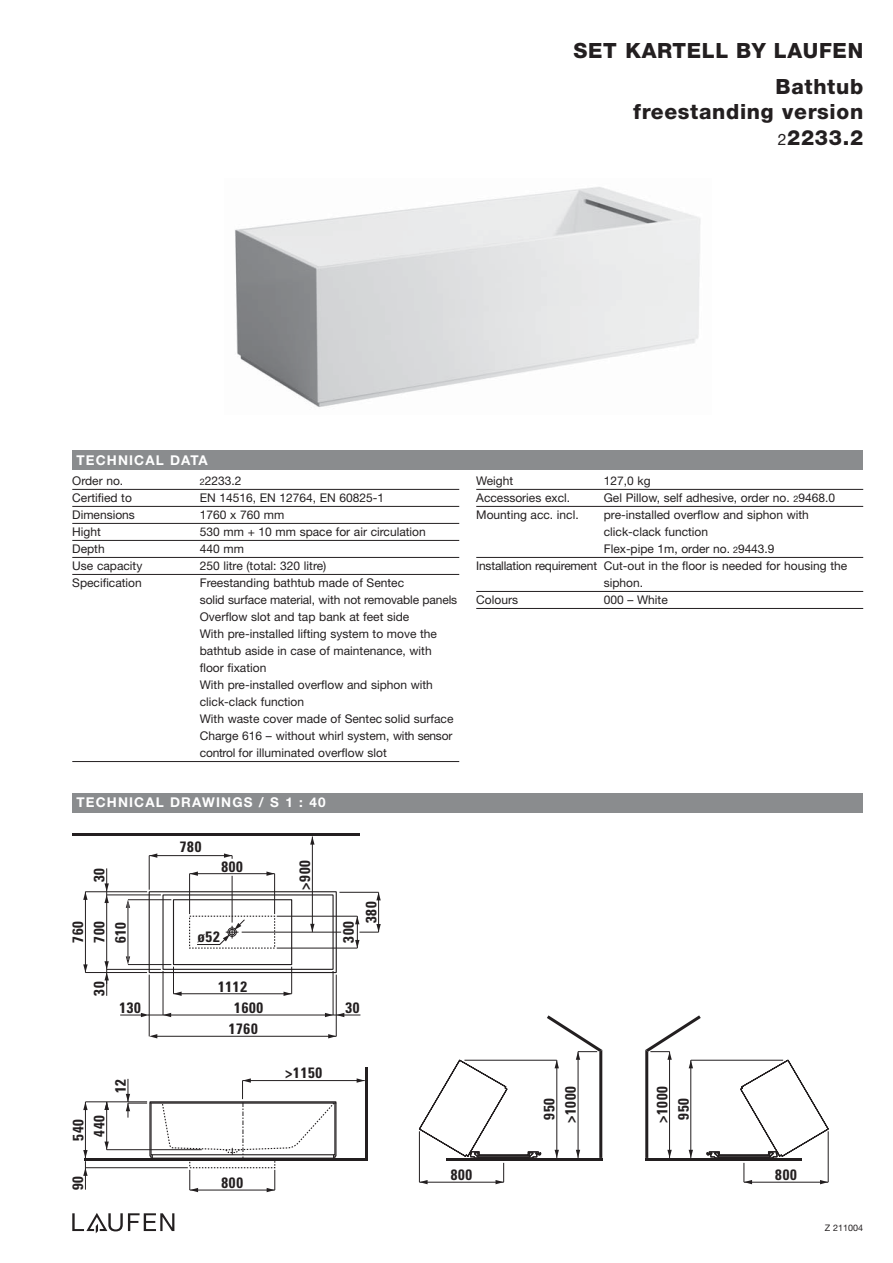
<style>
.page{position:relative;width:893px;height:1263px;background:#fff}
.page>*{position:absolute;margin:0;border:0;box-sizing:border-box;transform-origin:0 0}
.t1{font:800 21px/36.2px "Helvetica Neue";letter-spacing:.03em;color:#231f20;text-align:right}
.t2{font:700 condensed 15px/21.3px "Univers";letter-spacing:.05em;color:#231f20}
.t3{font:700 13.5px "Helvetica Neue";letter-spacing:.085em;color:#fff}
.t4{font:12px/17px "Helvetica Neue";color:#231f20}
.t5{font:9px "Helvetica Neue";color:#231f20}
.s1{font-weight:400;font-size:15.75px}
.s2{font-size:9px}
</style>
<div class="page">
<img style="left:235px;top:187px;width:466px;height:220px">
<div style="left:72px;top:793px;width:791px;height:19px;background:#8a8c8e"></div>
<div style="left:72px;top:451px;width:791px;height:19px;background:#8a8c8e"></div>
<svg style="left:72px;top:1213px;width:102px;height:20px"></svg>
<hr style="left:72px;top:489px;width:387px;height:1px;background:#231f20">
<hr style="left:72px;top:506px;width:387px;height:1px;background:#231f20">
<hr style="left:72px;top:523px;width:387px;height:1px;background:#231f20">
<hr style="left:72px;top:540px;width:387px;height:1px;background:#231f20">
<hr style="left:72px;top:557px;width:387px;height:1px;background:#231f20">
<hr style="left:72px;top:574px;width:387px;height:1px;background:#231f20">
<hr style="left:72px;top:761px;width:387px;height:1px;background:#231f20">
<hr style="left:476px;top:489px;width:387px;height:1px;background:#231f20">
<hr style="left:476px;top:506px;width:387px;height:1px;background:#231f20">
<hr style="left:476px;top:557px;width:387px;height:1px;background:#231f20">
<hr style="left:476px;top:591px;width:387px;height:1px;background:#231f20">
<hr style="left:476px;top:608px;width:387px;height:1px;background:#231f20">
<hr style="left:149px;top:855px;width:83px;height:1px;background:#231f20">
<svg style="left:149px;top:853px;width:8px;height:5px"></svg>
<hr style="left:149px;top:856px;width:1px;height:34px;background:#231f20">
<svg style="left:224px;top:853px;width:9px;height:6px"></svg>
<hr style="left:232px;top:876px;width:1px;height:46px;background:#231f20">
<hr style="left:149px;top:975px;width:1px;height:61px;background:#231f20">
<hr style="left:336px;top:975px;width:1px;height:61px;background:#231f20">
<hr style="left:153px;top:1036px;width:183px;height:1px;background:#231f20">
<svg style="left:149px;top:1034px;width:8px;height:4px"></svg>
<svg style="left:328px;top:1034px;width:8px;height:4px"></svg>
<svg style="left:126px;top:900px;width:4px;height:8px"></svg>
<svg style="left:126px;top:956px;width:4px;height:8px"></svg>
<hr style="left:128px;top:899px;width:43px;height:1px;background:#231f20">
<hr style="left:128px;top:964px;width:43px;height:1px;background:#231f20">
<hr style="left:85px;top:892px;width:1px;height:80px;background:#231f20">
<hr style="left:106px;top:898px;width:1px;height:79px;background:#231f20">
<hr style="left:85px;top:891px;width:62px;height:1px;background:#231f20">
<hr style="left:85px;top:972px;width:62px;height:1px;background:#231f20">
<hr style="left:378px;top:892px;width:1px;height:40px;background:#231f20">
<hr style="left:107px;top:895px;width:54px;height:1px;background:#231f20">
<hr style="left:107px;top:969px;width:54px;height:1px;background:#231f20">
<svg style="left:83px;top:892px;width:5px;height:8px"></svg>
<svg style="left:376px;top:892px;width:5px;height:8px"></svg>
<svg style="left:83px;top:964px;width:5px;height:8px"></svg>
<hr style="left:242px;top:932px;width:99px;height:1px;background:#231f20">
<hr style="left:339px;top:892px;width:40px;height:1px;background:#231f20">
<hr style="left:333px;top:971px;width:1px;height:44px;background:#231f20">
<svg style="left:120px;top:1013px;width:29px;height:4px"></svg>
<hr style="left:163px;top:971px;width:1px;height:44px;background:#231f20">
<svg style="left:163px;top:1013px;width:8px;height:4px"></svg>
<hr style="left:148px;top:1015px;width:188px;height:1px;background:#231f20">
<svg style="left:325px;top:1013px;width:35px;height:4px"></svg>
<svg style="left:104px;top:868px;width:5px;height:35px"></svg>
<svg style="left:104px;top:961px;width:5px;height:35px"></svg>
<hr style="left:128px;top:903px;width:1px;height:57px;background:#231f20">
<hr style="left:72px;top:833px;width:287px;height:3px;background:#231f20">
<svg style="left:148px;top:891px;width:189px;height:105px"></svg>
<hr style="left:312px;top:836px;width:1px;height:96px;background:#231f20">
<svg style="left:310px;top:836px;width:5px;height:9px"></svg>
<hr style="left:357px;top:916px;width:1px;height:32px;background:#231f20">
<svg style="left:355px;top:916px;width:26px;height:17px"></svg>
<svg style="left:355px;top:940px;width:4px;height:8px"></svg>
<hr style="left:277px;top:916px;width:80px;height:1px;background:#231f20">
<hr style="left:277px;top:948px;width:80px;height:1px;background:#231f20">
<svg style="left:190px;top:871px;width:8px;height:5px"></svg>
<hr style="left:190px;top:873px;width:85px;height:1px;background:#231f20">
<svg style="left:266px;top:871px;width:9px;height:5px"></svg>
<hr style="left:189px;top:874px;width:1px;height:40px;background:#231f20">
<hr style="left:274px;top:874px;width:1px;height:40px;background:#231f20">
<hr style="left:85px;top:1167px;width:103px;height:1px;background:#231f20">
<div style="left:189px;top:1157px;width:86px;height:11px;border:1px dashed #231f20"></div>
<hr style="left:85px;top:1101px;width:62px;height:1px;background:#231f20">
<hr style="left:85px;top:1102px;width:1px;height:56px;background:#231f20">
<svg style="left:83px;top:1102px;width:5px;height:8px"></svg>
<svg style="left:104px;top:1102px;width:5px;height:8px"></svg>
<svg style="left:83px;top:1150px;width:5px;height:40px"></svg>
<hr style="left:106px;top:1102px;width:1px;height:48px;background:#231f20">
<svg style="left:104px;top:1141px;width:5px;height:9px"></svg>
<hr style="left:107px;top:1149px;width:95px;height:1px;background:#231f20">
<hr style="left:84px;top:1158px;width:284px;height:3px;background:#231f20">
<hr style="left:365px;top:1068px;width:3px;height:93px;background:#231f20">
<hr style="left:243px;top:1080px;width:122px;height:1px;background:#231f20">
<svg style="left:357px;top:1078px;width:8px;height:5px"></svg>
<svg style="left:126px;top:1078px;width:211px;height:80px"></svg>
<hr style="left:190px;top:1190px;width:85px;height:1px;background:#231f20">
<svg style="left:189px;top:1170px;width:9px;height:22px"></svg>
<svg style="left:267px;top:1170px;width:9px;height:22px"></svg>
<svg style="left:418px;top:1015px;width:184px;height:169px"></svg>
<svg style="left:645px;top:1015px;width:184px;height:169px"></svg>
<h1 class="t1" style="left:573px;top:34px;width:291px">SET KARTELL BY LAUFEN<br>Bathtub</h1>
<h1 class="t1" style="left:633px;top:101px;width:231px;line-height:25.5px">freestanding version<br><span class="s1">2</span>2233.2</h1>
<p class="t3" style="left:77px;top:455px;width:133px">TECHNICAL DATA</p>
<p class="t4" style="left:72px;top:473px;width:53px">Order no.</p>
<p class="t4" style="left:200px;top:473px;width:43px"><span class="s2">2</span>2233.2</p>
<p class="t4" style="left:72px;top:490px;width:61px">Certified to</p>
<p class="t4" style="left:200px;top:490px;width:186px">EN 14516, EN 12764, EN 60825-1</p>
<p class="t4" style="left:72px;top:507px;width:64px">Dimensions</p>
<p class="t4" style="left:200px;top:507px;width:86px">1760 x 760 mm</p>
<p class="t4" style="left:72px;top:524px;width:30px">Hight</p>
<p class="t4" style="left:200px;top:524px;width:227px">530 mm + 10 mm space for air circulation</p>
<p class="t4" style="left:72px;top:541px;width:34px">Depth</p>
<p class="t4" style="left:200px;top:541px;width:46px">440 mm</p>
<p class="t4" style="left:72px;top:558px;width:72px">Use capacity</p>
<p class="t4" style="left:200px;top:558px;width:128px">250 litre (total: 320 litre)</p>
<p class="t4" style="left:72px;top:575px;width:71px">Specification</p>
<p class="t4" style="left:200px;top:575px;width:259px">Freestanding bathtub made of Sentec<br>solid surface material, with not removable panels Overflow slot and tap bank at feet side<br>With pre-installed lifting system to move the bathtub aside in case of maintenance, with floor fixation<br>With pre-installed overflow and siphon with click-clack function<br>With waste cover made of Sentec solid surface Charge 616 – without whirl system, with sensor control for illuminated overflow slot</p>
<p class="t3" style="left:77px;top:798px;width:250px">TECHNICAL DRAWINGS / S 1 : 40</p>
<p class="t2" style="left:90px;top:882px;width:16px;rotate:-90deg">30</p>
<p class="t2" style="left:69px;top:943px;width:23px;text-align:justify;rotate:-90deg">760<br>700<br>610</p>
<p class="t2" style="left:180px;top:838px;width:23px">780</p>
<p class="t2" style="left:221px;top:857px;width:23px">800</p>
<p class="t2" style="left:197px;top:928px;width:24px">ø52</p>
<p class="t2" style="left:90px;top:995px;width:16px;rotate:-90deg">30</p>
<p class="t2" style="left:218px;top:977px;width:30px">1112</p>
<p class="t2" style="left:296px;top:890px;width:31px;rotate:-90deg">&gt;900</p>
<p class="t2" style="left:339px;top:943px;width:23px;rotate:-90deg">300</p>
<p class="t2" style="left:362px;top:923px;width:23px;rotate:-90deg">380</p>
<p class="t2" style="left:119px;top:998px;width:23px">130</p>
<p class="t2" style="left:234px;top:998px;width:30px">1600</p>
<p class="t2" style="left:345px;top:998px;width:16px">30</p>
<p class="t2" style="left:69px;top:1141px;width:27px;rotate:-90deg">540<br>440</p>
<p class="t2" style="left:111px;top:1093px;width:16px;rotate:-90deg">12</p>
<p class="t2" style="left:229px;top:1020px;width:30px">1760</p>
<p class="t2" style="left:285px;top:1064px;width:39px">&gt;1150</p>
<p class="t4" style="left:476px;top:473px;width:38px">Weight</p>
<p class="t4" style="left:604px;top:473px;width:48px">127,0 kg</p>
<p class="t4" style="left:476px;top:490px;width:95px">Accessories excl.</p>
<p class="t4" style="left:604px;top:490px;width:233px">Gel Pillow, self adhesive, order no. <span class="s2">2</span>9468.0</p>
<p class="t4" style="left:476px;top:507px;width:104px">Mounting acc. incl.</p>
<p class="t4" style="left:604px;top:507px;width:207px">pre-installed overflow and siphon with</p>
<p class="t4" style="left:604px;top:524px;width:106px">click-clack function</p>
<p class="t4" style="left:604px;top:541px;width:172px">Flex-pipe 1m, order no. <span class="s2">2</span>9443.9</p>
<p class="t4" style="left:476px;top:558px;width:372px">Installation requirement Cut-out in the floor is needed for housing the</p>
<p class="t4" style="left:604px;top:575px;width:41px">siphon.</p>
<p class="t4" style="left:476px;top:592px;width:43px">Colours</p>
<p class="t4" style="left:604px;top:592px;width:66px">000 – White</p>
<p class="t2" style="left:540px;top:1123px;width:39px;rotate:-90deg">950 &gt;1000</p>
<p class="t2" style="left:653px;top:1123px;width:39px;rotate:-90deg">&gt;1000<br>950</p>
<p class="t2" style="left:69px;top:1190px;width:16px;rotate:-90deg">90</p>
<p class="t2" style="left:222px;top:1173px;width:23px">800</p>
<p class="t2" style="left:451px;top:1165px;width:23px">800</p>
<p class="t2" style="left:775px;top:1165px;width:23px">800</p>
<p class="t5" style="left:825px;top:1224px;width:40px">Z 211004</p>
</div>
